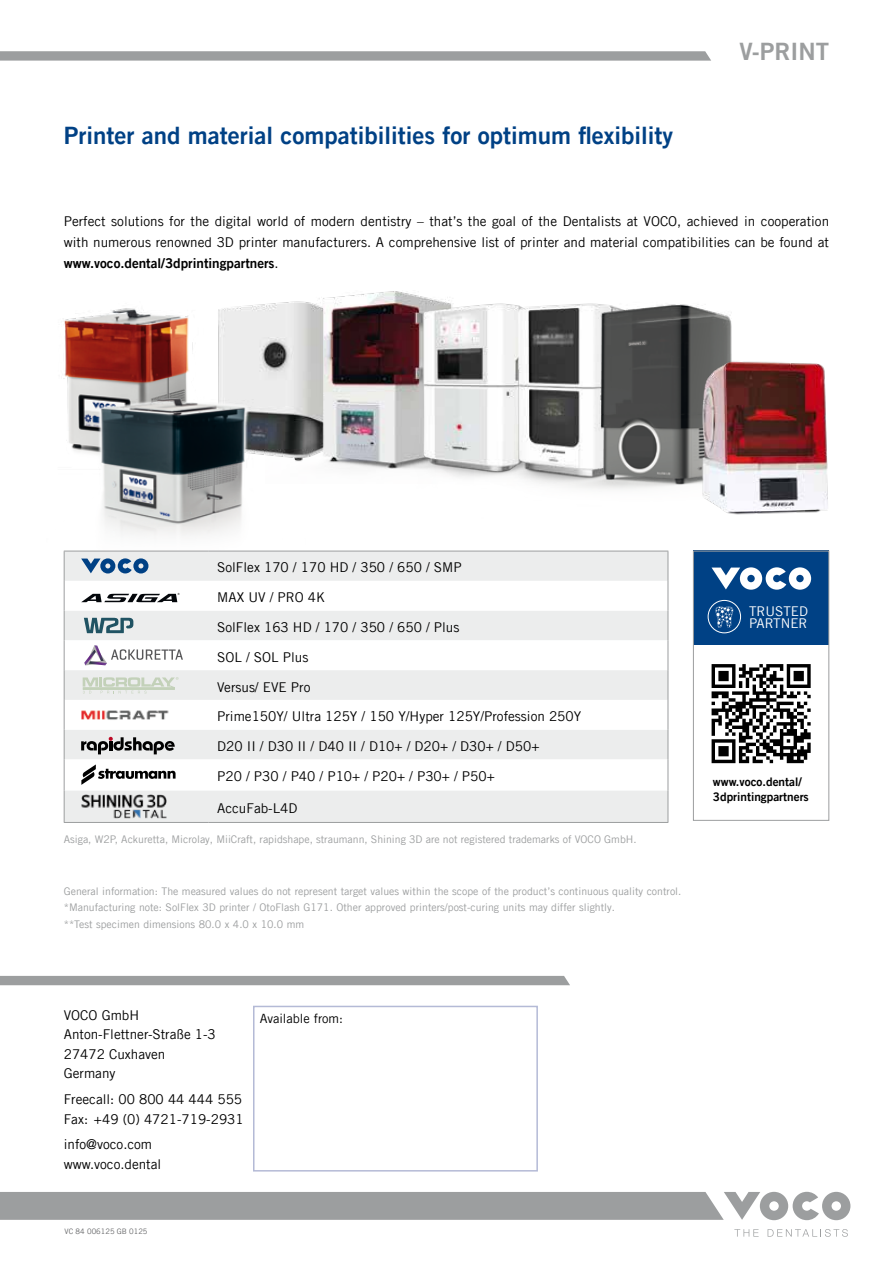
<style>
.page{position:relative;width:893px;height:1263px;background:#fff}
.page>*{position:absolute;margin:0;border:0;box-sizing:border-box;transform-origin:0 0}
.t1{font:24px "Trade Gothic LT Com Bd 2";color:#004185}
.t2{font:24px "Trade Gothic LT Com Bd 2";color:#9c9e9f}
.t3{font:13.5px/19.5px "Trade Gothic LT Com";color:#000}
.t4{font:13.5px "Trade Gothic LT Com Bd 2";color:#000}
.t5{font:13.5px/12.3px "Trade Gothic LT Com";color:#fff}
.t6{font:12.75px "Trade Gothic LT Com";color:#000}
.t7{font:11.85px/15px "Trade Gothic LT Com Bd 2";color:#000}
.t8{font:10.5px/16.8px "Trade Gothic LT Com";color:#9c9e9f}
.t9{font:7.5px "Trade Gothic LT Com";color:#646567}
.s1{font-family:"Trade Gothic LT Com"}
</style>
<div class="page">
<div style="left:0;top:976px;width:570px;height:9px;background:#9c9e9f"></div>
<svg style="left:0;top:1192px;width:850px;height:28px"></svg>
<svg style="left:734px;top:1229px;width:25px;height:7px"></svg>
<svg style="left:768px;top:1229px;width:80px;height:8px"></svg>
<div style="left:253px;top:1006px;width:285px;height:165px;border:2px solid #b4bad6"></div>
<svg style="left:0;top:51px;width:711px;height:10px"></svg>
<img style="left:218px;top:304px;width:48px;height:69px">
<img style="left:266px;top:291px;width:146px;height:178px">
<img style="left:412px;top:294px;width:69px;height:183px">
<img style="left:64px;top:308px;width:129px;height:65px">
<img style="left:63px;top:373px;width:247px;height:206px">
<div style="left:65px;top:552px;width:603px;height:270px;background:#eceded"></div>
<svg style="left:65px;top:581px;width:603px;height:209px"></svg>
<hr style="left:64px;top:551px;width:145px;height:1px;background:#9c9e9f">
<hr style="left:64px;top:551px;width:1px;height:30px;background:#9c9e9f">
<hr style="left:209px;top:551px;width:459px;height:1px;background:#9c9e9f">
<hr style="left:668px;top:551px;width:1px;height:30px;background:#9c9e9f">
<hr style="left:64px;top:581px;width:1px;height:30px;background:#9c9e9f">
<hr style="left:668px;top:581px;width:1px;height:30px;background:#9c9e9f">
<svg style="left:64px;top:611px;width:1px;height:29px"></svg>
<svg style="left:668px;top:611px;width:1px;height:29px"></svg>
<hr style="left:64px;top:640px;width:1px;height:30px;background:#9c9e9f">
<hr style="left:668px;top:640px;width:1px;height:30px;background:#9c9e9f">
<hr style="left:64px;top:670px;width:1px;height:30px;background:#9c9e9f">
<hr style="left:668px;top:670px;width:1px;height:30px;background:#9c9e9f">
<hr style="left:64px;top:700px;width:1px;height:30px;background:#9c9e9f">
<hr style="left:668px;top:700px;width:1px;height:30px;background:#9c9e9f">
<svg style="left:64px;top:730px;width:1px;height:29px"></svg>
<svg style="left:668px;top:730px;width:1px;height:29px"></svg>
<hr style="left:64px;top:759px;width:1px;height:31px;background:#9c9e9f">
<hr style="left:668px;top:759px;width:1px;height:31px;background:#9c9e9f">
<hr style="left:64px;top:790px;width:1px;height:32px;background:#9c9e9f">
<hr style="left:668px;top:790px;width:1px;height:32px;background:#9c9e9f">
<hr style="left:64px;top:822px;width:145px;height:1px;background:#9c9e9f">
<hr style="left:209px;top:822px;width:459px;height:1px;background:#9c9e9f">
<svg style="left:81px;top:558px;width:67px;height:15px"></svg>
<svg style="left:81px;top:593px;width:99px;height:9px"></svg>
<svg style="left:84px;top:618px;width:49px;height:15px"></svg>
<svg style="left:84px;top:645px;width:99px;height:20px"></svg>
<img style="left:81px;top:706px;width:94px;height:17px">
<svg style="left:81px;top:737px;width:94px;height:17px"></svg>
<svg style="left:81px;top:764px;width:95px;height:21px"></svg>
<img style="left:81px;top:795px;width:85px;height:23px">
<div style="left:693px;top:551px;width:136px;height:94px;background:#004185"></div>
<svg style="left:711px;top:567px;width:100px;height:23px"></svg>
<svg style="left:715px;top:606px;width:18px;height:22px"></svg>
<div style="left:708px;top:600px;width:33px;height:33px;border:1px solid #fff;border-radius:50%"></div>
<svg style="left:712px;top:664px;width:99px;height:99px"></svg>
<div style="left:693px;top:551px;width:136px;height:270px;border:1px solid #9c9e9f"></div>
<svg style="left:82px;top:677px;width:97px;height:17px"></svg>
<img style="left:481px;top:303px;width:251px;height:187px">
<img style="left:676px;top:336px;width:152px;height:179px">
<h1 class="t1" style="left:64px;top:120px;width:611px">Printer and material compatibilities for optimum flexibility</h1>
<h1 class="t2" style="left:739px;top:37px;width:91px">V-PRINT</h1>
<p class="t3" style="left:64px;top:210px;width:767px;line-height:21px">Perfect solutions for the digital world of modern dentistry – that’s the goal of the Dentalists at VOCO, achieved in cooperation with numerous renowned 3D printer manufacturers. A comprehensive list of printer and material compatibilities can be found at</p>
<p class="t4" style="left:64px;top:254px;width:216px">www.voco.dental/3dprintingpartners<span class="s1">.</span></p>
<p class="t3" style="left:217px;top:558px;width:246px">SolFlex 170 / 170 HD / 350 / 650 / SMP</p>
<p class="t3" style="left:217px;top:587px;width:109px">MAX UV / PRO 4K</p>
<p class="t3" style="left:217px;top:617px;width:244px">SolFlex 163 HD / 170 / 350 / 650 / Plus</p>
<p class="t3" style="left:217px;top:647px;width:93px">SOL / SOL Plus</p>
<p class="t3" style="left:217px;top:677px;width:95px">Versus/ EVE Pro</p>
<p class="t3" style="left:217px;top:706px;width:366px">Prime150Y/ Ultra 125Y / 150 Y/Hyper 125Y/Profession 250Y</p>
<p class="t3" style="left:217px;top:736px;width:324px">D20 II / D30 II / D40 II / D10+ / D20+ / D30+ / D50+</p>
<p class="t3" style="left:217px;top:767px;width:279px">P20 / P30 / P40 / P10+ / P20+ / P30+ / P50+</p>
<p class="t3" style="left:217px;top:798px;width:82px">AccuFab-L4D</p>
<p class="t8" style="left:64px;top:830px;width:574px">Asiga, W2P, Ackuretta, Microlay, MiiCraft, rapidshape, straumann, Shining 3D are not registered trademarks of VOCO GmbH.</p>
<p class="t8" style="left:64px;top:882px;width:619px">General information: The measured values do not represent target values within the scope of the product’s continuous quality control. *Manufacturing note: SolFlex 3D printer / OtoFlash G171. Other approved printers/post-curing units may differ slightly.<br>**Test specimen dimensions 80.0 x 4.0 x 10.0 mm</p>
<p class="t3" style="left:64px;top:1005px;width:77px">VOCO GmbH</p>
<p class="t6" style="left:260px;top:1010px;width:85px">Available from:</p>
<p class="t3" style="left:64px;top:1024px;width:154px">Anton-Flettner-Straße 1-3<br>27472 Cuxhaven<br>Germany</p>
<p class="t3" style="left:64px;top:1089px;width:181px">Freecall: 00 800 44 444 555<br>Fax: +49 (0) 4721-719-2931</p>
<p class="t3" style="left:64px;top:1135px;width:99px">info@voco.com www.voco.dental</p>
<p class="t9" style="left:65px;top:1226px;width:84px">VC 84 006125 GB 0125</p>
<p class="t5" style="left:749px;top:605px;width:60px">TRUSTED<br>PARTNER</p>
<p class="t7" style="left:713px;top:774px;width:97px">www.voco.dental/<br>3dprintingpartners</p>
</div>
